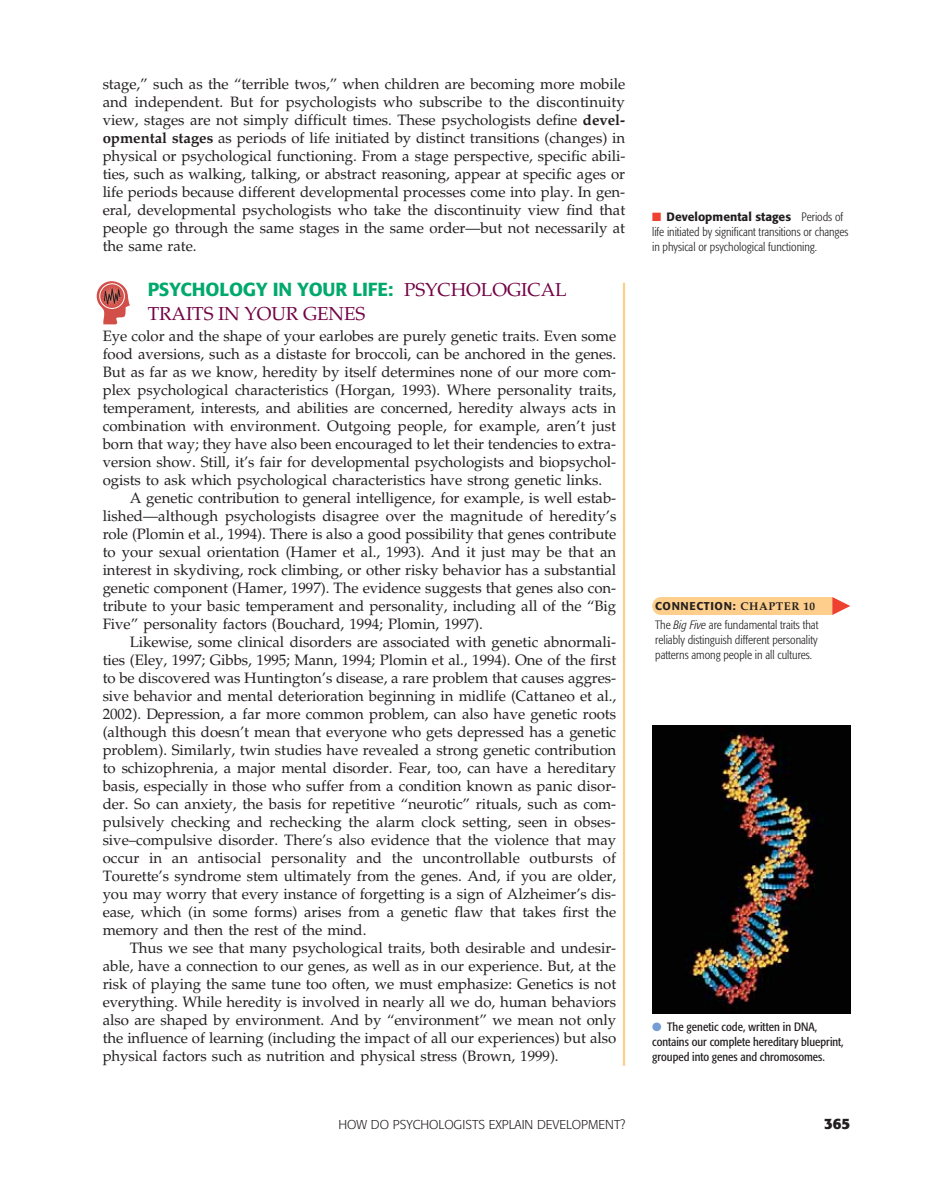
<style>
.page{position:relative;width:926px;height:1182px;background:#fff}
.page>*{position:absolute;margin:0;border:0;box-sizing:border-box;transform-origin:0 0}
.t1{font:500 18.75px "Formata";letter-spacing:-.005em;color:#00a96c}
.t2{font:18.75px "Palatino";letter-spacing:-.005em;color:#730446}
.t3{font:15px/18px "Palatino";letter-spacing:-.005em;color:#231f20;text-align:justify}
.t4{font:700 15px "Formata";color:#231f20}
.t5{font:300 12.75px "Formata";color:#231f20}
.t6{font:300 condensed 12px/15px "Formata";color:#231f20}
.t7{font:condensed 12px/15px "Formata";color:#231f20}
.t8{font:500 11.25px "Formata";letter-spacing:.06em;color:#231f20}
.s1{font-weight:700}
.s2{font-family:"Palatino";font-weight:400;color:#730446}
.s3{color:#ef412f}
.s4{font-weight:500;font-stretch:normal}
.s5{font-family:"Palatino";font-weight:700}
.s6{font-style:italic}
.s7{color:#739dd3}
</style>
<div class="page">
<img style="left:652px;top:725px;width:198px;height:288px">
<hr style="left:622px;top:283px;width:3px;height:783px;background:#fecf8c">
<svg style="left:97px;top:281px;width:33px;height:43px"></svg>
<svg style="left:652px;top:597px;width:198px;height:18px;background:#fdcb8e"></svg>
<p class="t3" style="left:103px;top:77px;width:524px">stage,” such as the “terrible twos,” when children are becoming more mobile and independent. But for psychologists who subscribe to the discontinuity view, stages are not simply difficult times. These psychologists define <span class="s1">devel&shy;opmental stages</span> as periods of life initiated by distinct transitions (changes) in physical or psychological functioning. From a stage perspective, specific abili&shy;ties, such as walking, talking, or abstract reasoning, appear at specific ages or life periods because different developmental processes come into play. In gen&shy;eral, developmental psychologists who take the discontinuity view find that people go through the same stages in the same order—but not necessarily at the same rate.</p>
<p class="t1" style="left:148px;top:281px;width:420px">PSYCHOLOGY IN YOUR LIFE: <span class="s2">PSYCHOLOGICAL</span></p>
<p class="t2" style="left:148px;top:306px;width:219px">TRAITS IN YOUR GENES</p>
<p class="t3" style="left:103px;top:329px;width:515px">Eye color and the shape of your earlobes are purely genetic traits. Even some</p>
<p class="t3" style="left:103px;top:347px;width:515px">food aversions, such as a distaste for broccoli, can be anchored in the genes.</p>
<p class="t3" style="left:103px;top:365px;width:515px">But as far as we know, heredity by itself determines none of our more com-</p>
<p class="t3" style="left:103px;top:383px;width:515px">plex psychological characteristics (Horgan, 1993). Where personality traits,</p>
<p class="t3" style="left:103px;top:401px;width:515px">temperament, interests, and abilities are concerned, heredity always acts in</p>
<p class="t3" style="left:103px;top:419px;width:514px">combination with environment. Outgoing people, for example, aren’t just</p>
<p class="t3" style="left:103px;top:437px;width:515px">born that way; they have also been encouraged to let their tendencies to extra-</p>
<p class="t3" style="left:103px;top:455px;width:515px">version show. Still, it’s fair for developmental psychologists and biopsychol-</p>
<p class="t3" style="left:103px;top:473px;width:501px">ogists to ask which psychological characteristics have strong genetic links.</p>
<p class="t3" style="left:130px;top:491px;width:488px">A genetic contribution to general intelligence, for example, is well estab-</p>
<p class="t3" style="left:103px;top:509px;width:515px">lished—although psychologists disagree over the magnitude of heredity’s</p>
<p class="t3" style="left:103px;top:527px;width:515px">role (Plomin et al., 1994). There is also a good possibility that genes contribute</p>
<p class="t3" style="left:103px;top:545px;width:515px">to your sexual orientation (Hamer et al., 1993). And it just may be that an</p>
<p class="t3" style="left:103px;top:563px;width:515px">interest in skydiving, rock climbing, or other risky behavior has a substantial</p>
<p class="t3" style="left:103px;top:581px;width:515px">genetic component (Hamer, 1997). The evidence suggests that genes also con-</p>
<p class="t3" style="left:103px;top:599px;width:515px">tribute to your basic temperament and personality, including all of the “Big</p>
<p class="t3" style="left:103px;top:617px;width:381px">Five” personality factors (Bouchard, 1994; Plomin, 1997).</p>
<p class="t3" style="left:130px;top:635px;width:488px">Likewise, some clinical disorders are associated with genetic abnormali-</p>
<p class="t3" style="left:103px;top:653px;width:515px">ties (Eley, 1997; Gibbs, 1995; Mann, 1994; Plomin et al., 1994). One of the first</p>
<p class="t3" style="left:103px;top:671px;width:515px">to be discovered was Huntington’s disease, a rare problem that causes aggres-</p>
<p class="t3" style="left:103px;top:689px;width:515px">sive behavior and mental deterioration beginning in midlife (Cattaneo et al.,</p>
<p class="t3" style="left:103px;top:707px;width:515px">2002). Depression, a far more common problem, can also have genetic roots</p>
<p class="t3" style="left:103px;top:725px;width:515px">(although this doesn’t mean that everyone who gets depressed has a genetic</p>
<p class="t3" style="left:103px;top:743px;width:515px">problem). Similarly, twin studies have revealed a strong genetic contribution</p>
<p class="t3" style="left:103px;top:761px;width:515px">to schizophrenia, a major mental disorder. Fear, too, can have a hereditary</p>
<p class="t3" style="left:103px;top:779px;width:515px">basis, especially in those who suffer from a condition known as panic disor-</p>
<p class="t3" style="left:103px;top:797px;width:515px">der. So can anxiety, the basis for repetitive “neurotic” rituals, such as com-</p>
<p class="t3" style="left:103px;top:815px;width:514px">pulsively checking and rechecking the alarm clock setting, seen in obses-</p>
<p class="t3" style="left:103px;top:833px;width:515px">sive–compulsive disorder. There’s also evidence that the violence that may</p>
<p class="t3" style="left:103px;top:851px;width:515px">occur in an antisocial personality and the uncontrollable outbursts of</p>
<p class="t3" style="left:103px;top:869px;width:515px">Tourette’s syndrome stem ultimately from the genes. And, if you are older,</p>
<p class="t3" style="left:103px;top:887px;width:515px">you may worry that every instance of forgetting is a sign of Alzheimer’s dis-</p>
<p class="t3" style="left:103px;top:905px;width:515px">ease, which (in some forms) arises from a genetic flaw that takes first the</p>
<p class="t3" style="left:103px;top:923px;width:265px">memory and then the rest of the mind.</p>
<p class="t3" style="left:130px;top:941px;width:488px">Thus we see that many psychological traits, both desirable and undesir-</p>
<p class="t3" style="left:103px;top:959px;width:515px">able, have a connection to our genes, as well as in our experience. But, at the</p>
<p class="t3" style="left:103px;top:977px;width:515px">risk of playing the same tune too often, we must emphasize: Genetics is not</p>
<p class="t3" style="left:103px;top:995px;width:515px">everything. While heredity is involved in nearly all we do, human behaviors</p>
<p class="t3" style="left:103px;top:1013px;width:515px">also are shaped by environment. And by “environment” we mean not only</p>
<p class="t3" style="left:103px;top:1031px;width:515px">the influence of learning (including the impact of all our experiences) but also</p>
<p class="t3" style="left:103px;top:1049px;width:457px">physical factors such as nutrition and physical stress (Brown, 1999).</p>
<p class="t6" style="left:652px;top:210px;width:198px"><span class="s3">■</span> <span class="s4">Developmental stages</span> Periods of life initiated by significant transitions or changes in physical or psychological functioning.</p>
<p class="t8" style="left:655px;top:601px;width:161px">CONNECTION: <span class="s5">CHAPTER 10</span></p>
<p class="t6" style="left:655px;top:618px;width:165px;text-align:justify">The <span class="s6">Big Five</span> are fundamental traits that reliably distinguish different personality patterns among people in all cultures.</p>
<p class="t7" style="left:652px;top:1020px;width:193px"><span class="s7">●</span> The genetic code, written in DNA, contains our complete hereditary blueprint, grouped into genes and chromosomes.</p>
<p class="t5" style="left:338px;top:1118px;width:288px">HOW DO PSYCHOLOGISTS EXPLAIN DEVELOPMENT?</p>
<p class="t4" style="left:823px;top:1117px;width:28px">365</p>
</div>
